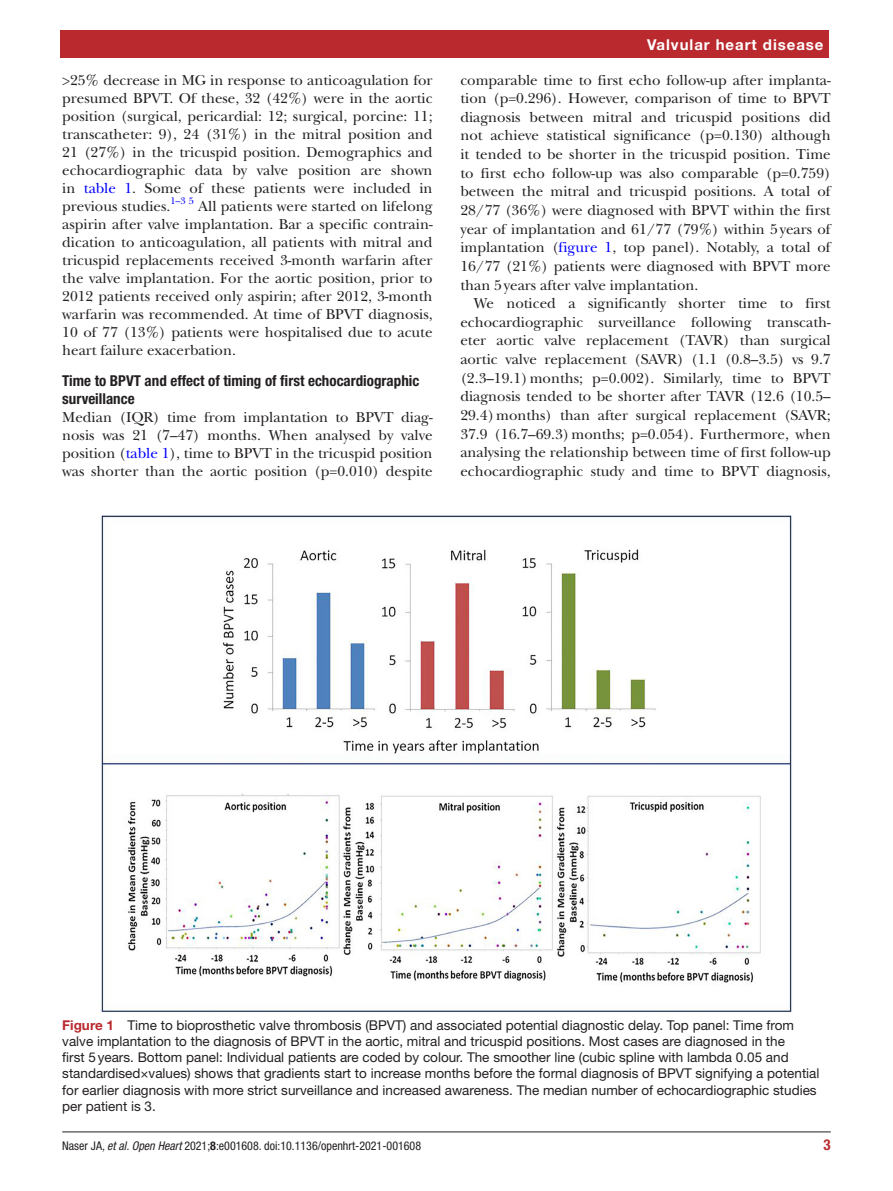
<style>
.page{position:relative;width:893px;height:1191px;background:#fff}
.page>*{position:absolute;margin:0;border:0;box-sizing:border-box;transform-origin:0 0}
.t1{font:15px/18.6px "New Baskerville";color:#231f20;text-align:justify}
.t2{font:700 condensed 15px/18px "Helvetica Neue LT Std";color:#231f20}
.t3{font:700 15px "Helvetica Neue LT Std";letter-spacing:.065em;color:#fff}
.t4{font:700 condensed 15px "Helvetica Neue LT Std";color:#b9292e}
.t5{font:13.5px/16.2px "Helvetica Neue LT Std";color:#231f20}
.t6{font:condensed 12px "Helvetica Neue LT Std";color:#231f20}
.t7{font:9.9px "New Baskerville";color:#00f}
.s1{color:#00f}
.s2{font-weight:700;color:#b9292e}
.s3{font-style:italic}
.s4{font-weight:700}
</style>
<div class="page">
<hr style="left:62px;top:1131px;width:769px;height:1px;background:#231f20">
<div style="left:61px;top:31px;width:768px;height:27px;background:#b9292e"></div>
<img style="left:101px;top:516px;width:691px;height:496px">
<p class="t1" style="left:62px;top:71px;width:372px;line-height:18px">&gt;25% decrease in MG in response to anticoagulation for presumed BPVT. Of these, 32 (42%) were in the aortic position (surgical, pericardial: 12; surgical, porcine: 11; transcatheter: 9), 24 (31%) in the mitral position and 21 (27%) in the tricuspid position. Demographics and echocardiographic data by valve position are shown in <span class="s1">table 1</span>. Some of these patients were included in previous studies.</p>
<p class="t7" style="left:170px;top:195px;width:25px">1–3 5</p>
<p class="t1" style="left:62px;top:197px;width:372px;line-height:18px;text-indent:136px">All patients were started on lifelong aspirin after valve implantation. Bar a specific contrain&shy;dication to anticoagulation, all patients with mitral and tricuspid replacements received 3-month warfarin after the valve implantation. For the aortic position, prior to 2012 patients received only aspirin; after 2012, 3-month warfarin was recommended. At time of BPVT diagnosis, 10 of 77 (13%) patients were hospitalised due to acute heart failure exacerbation.</p>
<p class="t2" style="left:62px;top:371px;width:359px">Time to BPVT and effect of timing of first echocardiographic surveillance</p>
<p class="t1" style="left:62px;top:408px;width:372px;line-height:18px">Median (IQR) time from implantation to BPVT diag&shy;nosis was 21 (7–47) months. When analysed by valve position (<span class="s1">table 1</span>), time to BPVT in the tricuspid position was shorter than the aortic position (p=0.010) despite</p>
<p class="t3" style="left:647px;top:35px;width:178px">Valvular heart disease</p>
<p class="t1" style="left:460px;top:70px;width:372px">comparable time to first echo follow-up after implanta&shy;tion (p=0.296). However, comparison of time to BPVT diagnosis between mitral and tricuspid positions did not achieve statistical significance (p=0.130) although it tended to be shorter in the tricuspid position. Time to first echo follow-up was also comparable (p=0.759) between the mitral and tricuspid positions. A total of 28/77 (36%) were diagnosed with BPVT within the first year of implantation and 61/77 (79%) within 5years of implantation (<span class="s1">figure 1</span>, top panel). Notably, a total of 16/77 (21%) patients were diagnosed with BPVT more than 5years after valve implantation.</p>
<p class="t1" style="left:460px;top:294px;width:372px;text-indent:14px">We noticed a significantly shorter time to first echocardiographic surveillance following transcath&shy;eter aortic valve replacement (TAVR) than surgical aortic valve replacement (SAVR) (1.1 (0.8–3.5) vs 9.7 (2.3–19.1)months; p=0.002). Similarly, time to BPVT diagnosis tended to be shorter after TAVR (12.6 (10.5– 29.4)months) than after surgical replacement (SAVR; 37.9 (16.7–69.3)months; p=0.054). Furthermore, when analysing the relationship between time of first follow-up echocardiographic study and time to BPVT diagnosis,</p>
<p class="t5" style="left:62px;top:1016px;width:759px"><span class="s2">Figure 1</span> Time to bioprosthetic valve thrombosis (BPVT) and associated potential diagnostic delay. Top panel: Time from valve implantation to the diagnosis of BPVT in the aortic, mitral and tricuspid positions. Most cases are diagnosed in the<br>first 5years. Bottom panel: Individual patients are coded by colour. The smoother line (cubic spline with lambda 0.05 and standardised×values) shows that gradients start to increase months before the formal diagnosis of BPVT signifying a potential for earlier diagnosis with more strict surveillance and increased awareness. The median number of echocardiographic studies per patient is 3.</p>
<p class="t6" style="left:62px;top:1139px;width:360px">Naser JA<span class="s3">, et al. Open Heart</span> 2021;<span class="s4">8</span>:e001608. doi:10.1136/openhrt-2021-001608</p>
<p class="t4" style="left:823px;top:1135px;width:9px">3</p>
</div>
